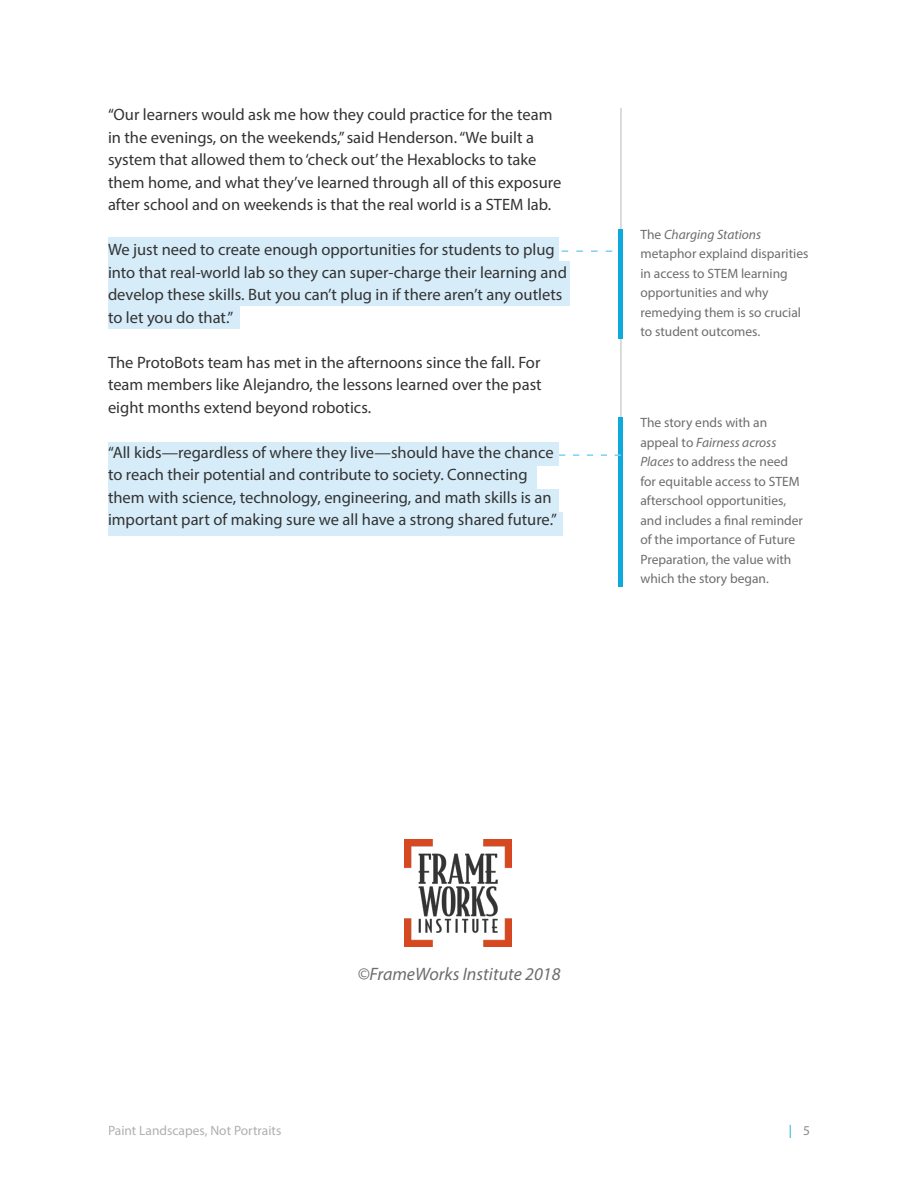
<style>
.page{position:relative;width:918px;height:1188px;background:#fff}
.page>*{position:absolute;margin:0;border:0;box-sizing:border-box;transform-origin:0 0}
.t1{font:italic 18px "Myriad Pro";color:#6c6d70}
.t2{font:16.5px/22.5px "Myriad Pro";color:#333}
.t3{font:13.5px/19.5px "Myriad Pro";color:#6c6d70}
.t4{font:13.5px "Myriad Pro";color:#a8a9ad}
.t5{font:13.5px "Myriad Pro";color:#00abdc}
.s1{font-style:italic}
.s2{color:#808285}
</style>
<div class="page">
<div style="left:108px;top:443px;width:451px;height:23px;background:#d6ecf9"></div>
<div style="left:108px;top:466px;width:428px;height:23px;background:#d6ecf9"></div>
<div style="left:108px;top:489px;width:451px;height:23px;background:#d6ecf9"></div>
<div style="left:108px;top:512px;width:454px;height:24px;background:#d6ecf9"></div>
<div style="left:108px;top:238px;width:451px;height:23px;background:#d6ecf9"></div>
<div style="left:108px;top:261px;width:462px;height:24px;background:#d6ecf9"></div>
<div style="left:108px;top:285px;width:462px;height:21px;background:#d6ecf9"></div>
<div style="left:108px;top:306px;width:132px;height:23px;background:#d6ecf9"></div>
<hr style="left:620px;top:108px;width:2px;height:479px;background:#cfd0d2">
<hr style="left:618px;top:417px;width:4px;height:170px;background:#0faadd">
<svg style="left:559px;top:454px;width:62px;height:2px"></svg>
<hr style="left:618px;top:229px;width:4px;height:110px;background:#0faadd">
<svg style="left:562px;top:250px;width:50px;height:2px"></svg>
<img style="left:405px;top:839px;width:107px;height:108px">
<p class="t2" style="left:108px;top:103px;width:455px">“Our learners would ask me how they could practice for the team in the evenings, on the weekends,” said Henderson. “We built a system that allowed them to ‘check out’ the Hexablocks to take them home, and what they’ve learned through all of this exposure after school and on weekends is that the real world is a STEM lab.</p>
<p class="t2" style="left:108px;top:238px;width:461px">We just need to create enough opportunities for students to plug into that real-world lab so they can super-charge their learning and develop these skills. But you can’t plug in if there aren’t any outlets to let you do that.”</p>
<p class="t2" style="left:108px;top:351px;width:435px;text-align:justify">The ProtoBots team has met in the afternoons since the fall. For team members like Alejandro, the lessons learned over the past eight months extend beyond robotics.</p>
<p class="t2" style="left:108px;top:441px;width:451px">“All kids—regardless of where they live—should have the chance to reach their potential and contribute to society. Connecting them with science, technology, engineering, and math skills is an important part of making sure we all have a strong shared future.”</p>
<p class="t3" style="left:640px;top:224px;width:170px">The <span class="s1">Charging Stations </span>metaphor explaind disparities in access to STEM learning opportunities and why remedying them is so crucial to student outcomes.</p>
<p class="t3" style="left:640px;top:413px;width:164px">The story ends with an appeal to <span class="s1">Fairness across<br>Places</span> to address the need for equitable access to STEM afterschool opportunities, and includes a final reminder of the importance of Future<br>Preparation, the value with which the story began.</p>
<p class="t1" style="left:357px;top:963px;width:205px">©FrameWorks Institute 2018</p>
<p class="t4" style="left:108px;top:1122px;width:175px">Paint Landscapes, Not Portraits</p>
<p class="t5" style="left:788px;top:1122px;width:23px">| <span class="s2">5</span></p>
</div>
